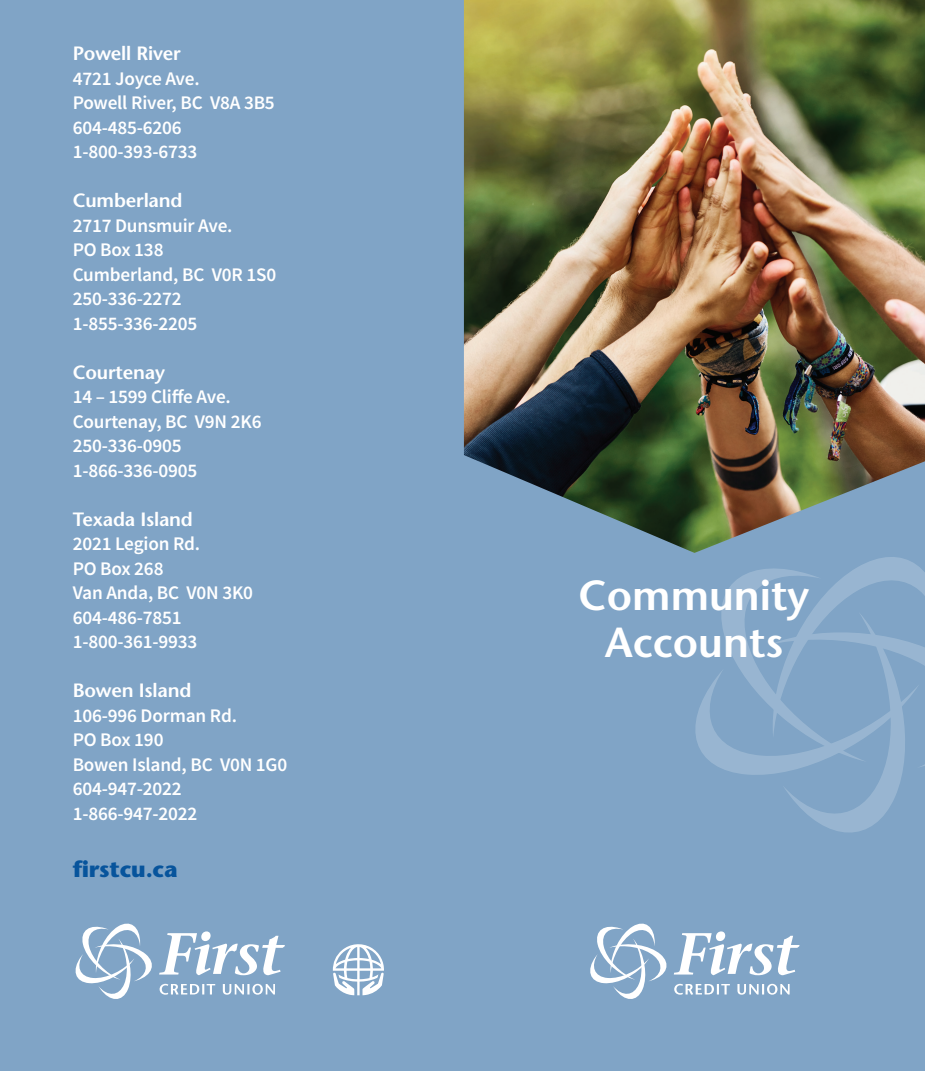
<style>
.page{position:relative;width:925px;height:1071px;background:#80a4c6}
.page>*{position:absolute;margin:0;border:0;box-sizing:border-box;transform-origin:0 0}
.Header_front_cover{font:600 42px "Stone Sans Std";color:#fff}
.t1{font:700 22.75px "Stone Sans Std";letter-spacing:-.01em;color:#07549c}
.t2{font:600 19.25px "Source Sans Pro";letter-spacing:-.01em;color:#fff}
.t3{font:600 19.25px "Stone Sans Std";letter-spacing:-.01em;color:#fff}
</style>
<div class="page">
<svg style="left:75px;top:923px;width:210px;height:76px"></svg>
<svg style="left:590px;top:923px;width:209px;height:76px"></svg>
<img style="left:464px;top:0;width:461px;height:553px">
<svg style="left:333px;top:944px;width:51px;height:51px"></svg>
<svg style="left:695px;top:557px;width:230px;height:276px"></svg>
<p class="t3" style="left:73px;top:42px;width:110px">Powell River</p>
<p class="t2" style="left:73px;top:66px;width:129px">4721 Joyce Ave.</p>
<p class="t2" style="left:73px;top:91px;width:204px">Powell River, BC V8A 3B5</p>
<p class="t2" style="left:73px;top:115px;width:111px">604-485-6206</p>
<p class="t2" style="left:73px;top:140px;width:126px">1-800-393-6733</p>
<p class="t3" style="left:73px;top:189px;width:111px">Cumberland</p>
<p class="t2" style="left:73px;top:213px;width:161px">2717 Dunsmuir Ave.</p>
<p class="t2" style="left:73px;top:238px;width:92px">PO Box 138</p>
<p class="t2" style="left:73px;top:262px;width:205px">Cumberland, BC V0R 1S0</p>
<p class="t2" style="left:73px;top:287px;width:111px">250-336-2272</p>
<p class="t2" style="left:73px;top:311px;width:126px">1-855-336-2205</p>
<p class="t3" style="left:73px;top:361px;width:94px">Courtenay</p>
<p class="t2" style="left:73px;top:385px;width:160px">14 – 1599 Cliffe Ave.</p>
<p class="t2" style="left:73px;top:409px;width:190px">Courtenay, BC V9N 2K6</p>
<p class="t2" style="left:73px;top:434px;width:111px">250-336-0905</p>
<p class="t2" style="left:73px;top:458px;width:126px">1-866-336-0905</p>
<p class="t3" style="left:73px;top:508px;width:122px">Texada Island</p>
<p class="t2" style="left:73px;top:532px;width:129px">2021 Legion Rd.</p>
<p class="t2" style="left:73px;top:556px;width:92px">PO Box 268</p>
<p class="t2" style="left:73px;top:581px;width:182px">Van Anda, BC V0N 3K0</p>
<p class="t2" style="left:73px;top:605px;width:111px">604-486-7851</p>
<p class="t2" style="left:73px;top:630px;width:126px">1-800-361-9933</p>
<p class="t3" style="left:73px;top:679px;width:120px">Bowen Island</p>
<p class="t2" style="left:73px;top:703px;width:166px">106-996 Dorman Rd.</p>
<p class="t2" style="left:73px;top:728px;width:92px">PO Box 190</p>
<p class="t2" style="left:73px;top:752px;width:216px">Bowen Island, BC V0N 1G0</p>
<p class="t2" style="left:73px;top:777px;width:111px">604-947-2022</p>
<p class="t2" style="left:73px;top:801px;width:126px">1-866-947-2022</p>
<p class="t1" style="left:73px;top:855px;width:106px">firstcu.ca</p>
<p class="Header_front_cover" style="left:579px;top:570px;width:232px">Community</p>
<p class="Header_front_cover" style="left:605px;top:617px;width:180px">Accounts</p>
</div>
